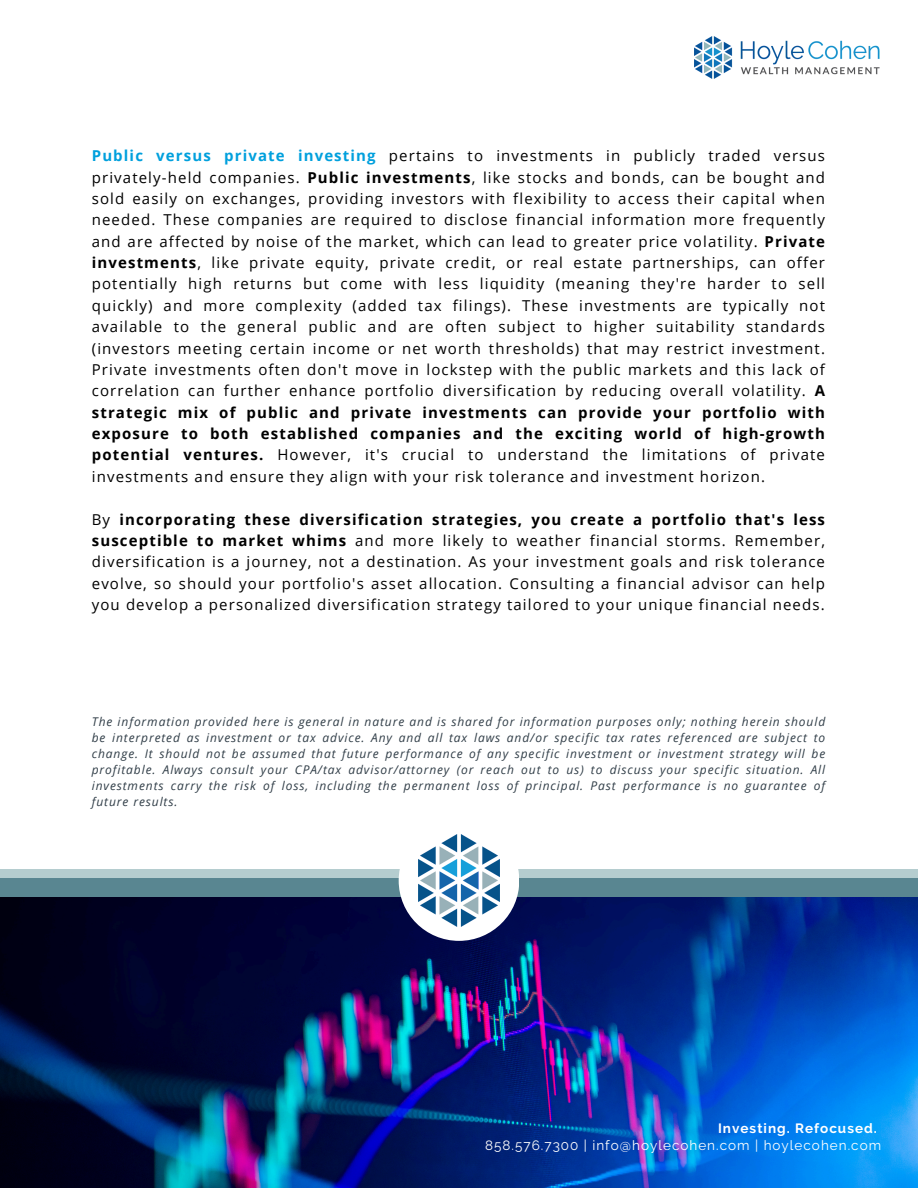
<style>
.page{position:relative;width:918px;height:1188px;background:#fff}
.page>*{position:absolute;margin:0;border:0;box-sizing:border-box;transform-origin:0 0}
.t1{font:15px/21.3px "Open Sans";letter-spacing:.075em;color:#000;text-align:justify}
.t2{font:13.5px/16.8px "Raleway";letter-spacing:.075em;color:#fff}
.t3{font:italic 12px/16px "Open Sans";letter-spacing:.075em;color:#313e48;text-align:justify}
.s1{font-weight:700;color:#00a0dd}
.s2{font-weight:700}
</style>
<div class="page">
<div style="left:0;top:869px;width:918px;height:12px;background:#b5cdcf"></div>
<div style="left:0;top:878px;width:918px;height:20px;background:#598691"></div>
<img style="left:0;top:898px;width:918px;height:290px">
<div style="left:399px;top:820px;width:120px;height:121px;background:#fff;border-radius:50%"></div>
<img style="left:418px;top:835px;width:81px;height:92px">
<img style="left:694px;top:36px;width:186px;height:43px">
<p class="t1" style="left:92px;top:145px;width:735px"><span class="s1">Public versus private investing</span> pertains to investments in publicly traded versus privately-held companies. <span class="s2">Public investments</span>, like stocks and bonds, can be bought and sold easily on exchanges, providing investors with flexibility to access their capital when needed. These companies are required to disclose financial information more frequently and are affected by noise of the market, which can lead to greater price volatility. <span class="s2">Private investments</span>, like private equity, private credit, or real estate partnerships, can offer potentially high returns but come with less liquidity (meaning they're harder to sell quickly) and more complexity (added tax filings). These investments are typically not available to the general public and are often subject to higher suitability standards (investors meeting certain income or net worth thresholds) that may restrict investment.<br>Private investments often don't move in lockstep with the public markets and this lack of correlation can further enhance portfolio diversification by reducing overall volatility. <span class="s2">A strategic mix of public and private investments can provide your portfolio with exposure to both established companies and the exciting world of high-growth potential ventures.</span> However, it's crucial to understand the limitations of private investments and ensure they align with your risk tolerance and investment horizon.</p>
<h1 class="t1" style="left:92px;top:508px;width:735px">By <span class="s2">incorporating these diversification strategies, you create a portfolio that's less susceptible to market whims</span> and more likely to weather financial storms. Remember, diversification is a journey, not a destination. As your investment goals and risk tolerance evolve, so should your portfolio's asset allocation. Consulting a financial advisor can help you develop a personalized diversification strategy tailored to your unique financial needs.</h1>
<h1 class="t3" style="left:92px;top:714px;width:735px">The information provided here is general in nature and is shared for information purposes only; nothing herein should be interpreted as investment or tax advice. Any and all tax laws and/or specific tax rates referenced are subject to change. It should not be assumed that future performance of any specific investment or investment strategy will be profitable. Always consult your CPA/tax advisor/attorney (or reach out to us) to discuss your specific situation. All investments carry the risk of loss, including the permanent loss of principal. Past performance is no guarantee of future results.</h1>
<p class="t2" style="left:485px;top:1120px;width:398px;text-indent:233px"><span class="s2">Investing. Refocused.<br></span>858.576.7300 | info@hoylecohen.com | hoylecohen.com</p>
</div>
